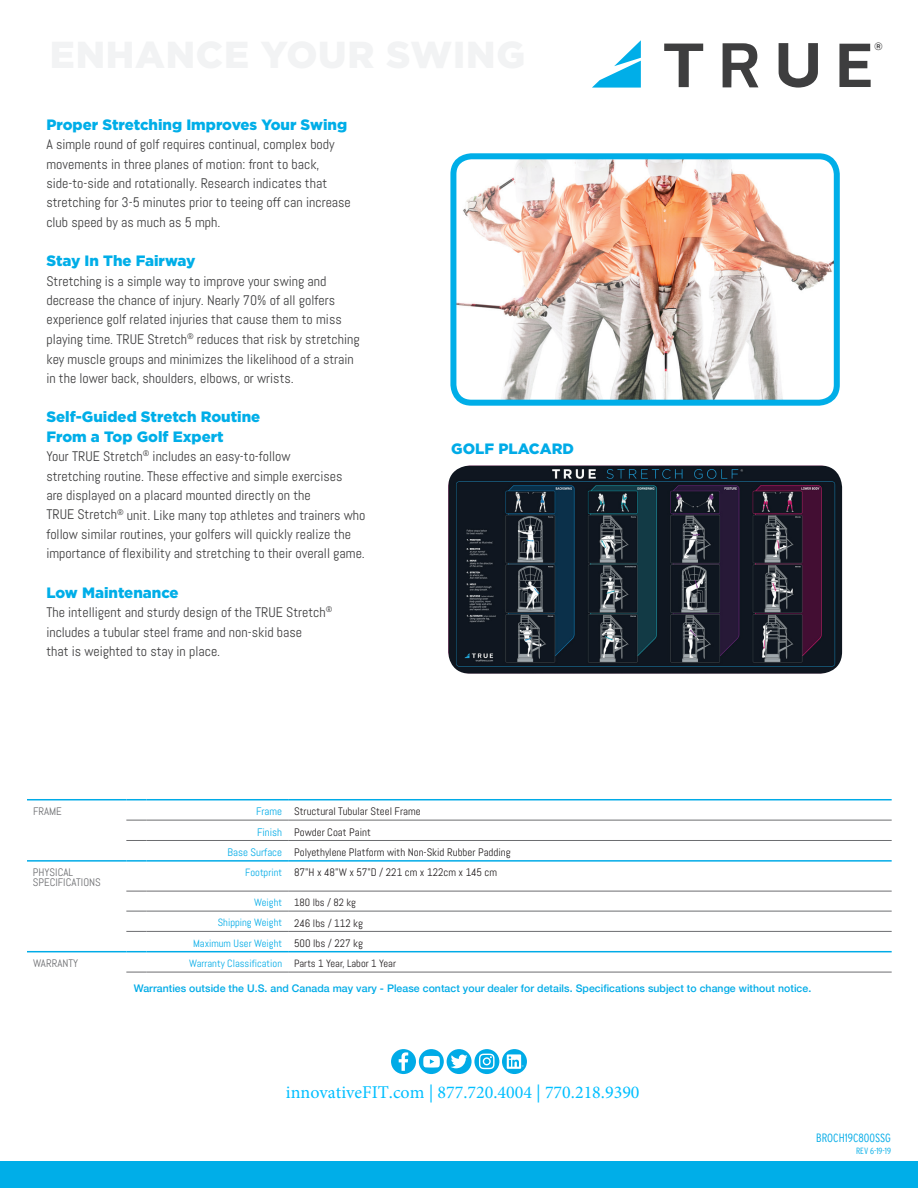
<style>
.page{position:relative;width:918px;height:1188px;background:#fff}
.page>*{position:absolute;margin:0;border:0;box-sizing:border-box;transform-origin:0 0}
.t1{font:18px "Minion Pro";color:#00bfff}
.t2{font:900 15px/19.5px "Gotham";color:#00aee8}
.t3{font:900 15px "Gotham";color:#00abe7}
.t4{font:13.8px/19.5px "Abel";color:#3e3e3f}
.t5{font:300 condensed 12px "Interstate";color:#00abe7}
.t6{font:10.8px "Abel";color:#231f20}
.t7{font:10.8px/9.9px "Abel";color:#6c6d70}
.t8{font:500 10.5px "Helvetica Neue";letter-spacing:.005em;color:#00abe7}
.t9{font:10.5px "Abel";color:#00abe7}
.t10{font:10.5px "Abel";color:#231f20}
.t11{font:700 10.5px "Gotham";color:#3e3e3f}
.t12{font:300 condensed 9px "Interstate";color:#00aee8}
.s1{color:#00abe7}
.s2{font-size:10.5px;color:#00abe7}
.s3{font-size:10.8px;color:#231f20}
.s4{color:#231f20}
</style>
<div class="page">
<div style="left:391px;top:1049px;width:25px;height:25px;background:#00abe7;border-radius:50%"></div>
<div style="left:419px;top:1049px;width:25px;height:25px;background:#00abe7;border-radius:50%"></div>
<div style="left:447px;top:1049px;width:25px;height:25px;background:#00abe7;border-radius:50%"></div>
<svg style="left:474px;top:1049px;width:25px;height:25px"></svg>
<svg style="left:502px;top:1049px;width:25px;height:25px"></svg>
<svg style="left:507px;top:1054px;width:17px;height:15px"></svg>
<svg style="left:423px;top:1056px;width:17px;height:12px"></svg>
<svg style="left:451px;top:1055px;width:17px;height:13px"></svg>
<svg style="left:479px;top:1054px;width:16px;height:15px"></svg>
<svg style="left:399px;top:1052px;width:9px;height:19px"></svg>
<svg style="left:592px;top:40px;width:49px;height:48px"></svg>
<svg style="left:779px;top:43px;width:39px;height:45px"></svg>
<svg style="left:839px;top:44px;width:32px;height:43px"></svg>
<svg style="left:664px;top:44px;width:39px;height:43px"></svg>
<svg style="left:723px;top:43px;width:35px;height:44px"></svg>
<div style="left:0;top:1161px;width:918px;height:27px;background:#00aee8"></div>
<svg style="left:126px;top:820px;width:21px;height:1px"></svg>
<hr style="left:147px;top:820px;width:141px;height:1px;background:#6c6d70">
<hr style="left:288px;top:820px;width:604px;height:1px;background:#6c6d70">
<svg style="left:126px;top:840px;width:21px;height:1px"></svg>
<hr style="left:147px;top:840px;width:141px;height:1px;background:#6c6d70">
<hr style="left:288px;top:840px;width:604px;height:1px;background:#6c6d70">
<svg style="left:126px;top:891px;width:21px;height:1px"></svg>
<hr style="left:147px;top:891px;width:141px;height:1px;background:#6c6d70">
<hr style="left:288px;top:891px;width:604px;height:1px;background:#6c6d70">
<svg style="left:126px;top:911px;width:21px;height:1px"></svg>
<hr style="left:147px;top:911px;width:141px;height:1px;background:#6c6d70">
<hr style="left:288px;top:911px;width:604px;height:1px;background:#6c6d70">
<svg style="left:126px;top:931px;width:21px;height:1px"></svg>
<hr style="left:147px;top:931px;width:141px;height:1px;background:#6c6d70">
<hr style="left:288px;top:931px;width:604px;height:1px;background:#6c6d70">
<svg style="left:126px;top:972px;width:21px;height:1px"></svg>
<hr style="left:147px;top:972px;width:141px;height:1px;background:#6c6d70">
<hr style="left:288px;top:972px;width:604px;height:1px;background:#6c6d70">
<hr style="left:27px;top:799px;width:99px;height:1px;background:#00abe7">
<svg style="left:126px;top:799px;width:21px;height:1px"></svg>
<hr style="left:147px;top:799px;width:141px;height:1px;background:#00abe7">
<hr style="left:288px;top:799px;width:604px;height:1px;background:#00abe7">
<hr style="left:27px;top:860px;width:99px;height:2px;background:#00abe7">
<hr style="left:126px;top:860px;width:21px;height:2px;background:#00abe7">
<hr style="left:147px;top:860px;width:141px;height:2px;background:#00abe7">
<hr style="left:288px;top:860px;width:604px;height:2px;background:#00abe7">
<hr style="left:27px;top:951px;width:99px;height:1px;background:#00abe7">
<svg style="left:126px;top:951px;width:21px;height:1px"></svg>
<hr style="left:147px;top:951px;width:141px;height:1px;background:#00abe7">
<hr style="left:288px;top:951px;width:604px;height:1px;background:#00abe7">
<img style="left:448px;top:465px;width:394px;height:209px">
<img style="left:457px;top:160px;width:376px;height:239px">
<div style="left:450px;top:153px;width:390px;height:253px;border:6px solid #00aee8;border-radius:18px"></div>
<p class="t2" style="left:46px;top:114px;width:302px">Proper Stretching Improves Your Swing</p>
<p class="t4" style="left:46px;top:135px;width:306px">A simple round of golf requires continual, complex body movements in three planes of motion: front to back, side-to-side and rotationally. Research indicates that stretching for 3-5 minutes prior to teeing off can increase club speed by as much as 5 mph.</p>
<p class="t2" style="left:46px;top:251px;width:151px">Stay In The Fairway</p>
<p class="t4" style="left:46px;top:271px;width:315px">Stretching is a simple way to improve your swing and decrease the chance of injury. Nearly 70% of all golfers experience golf related injuries that cause them to miss playing time. TRUE Stretch<sup>®</sup> reduces that risk by stretching key muscle groups and minimizes the likelihood of a strain in the lower back, shoulders, elbows, or wrists.</p>
<p class="t2" style="left:46px;top:407px;width:216px">Self-Guided Stretch Routine<br>From a Top Golf Expert</p>
<p class="t4" style="left:46px;top:447px;width:321px">Your TRUE Stretch<sup>®</sup> includes an easy-to-follow<br>stretching routine. These effective and simple exercises<br>are displayed on a placard mounted directly on the<br>TRUE Stretch<sup>®</sup> unit. Like many top athletes and trainers who follow similar routines, your golfers will quickly realize the importance of flexibility and stretching to their overall game.</p>
<p class="t2" style="left:46px;top:582px;width:134px">Low Maintenance</p>
<p class="t4" style="left:46px;top:603px;width:288px">The intelligent and sturdy design of the TRUE Stretch<sup>® </sup>includes a tubular steel frame and non-skid base<br>that is weighted to stay in place.</p>
<p class="t3" style="left:451px;top:440px;width:124px">GOLF PLACARD</p>
<p class="t7" style="left:33px;top:807px;width:30px">FRAME</p>
<p class="t6" style="left:256px;top:805px;width:166px"><span class="s1">Frame</span> Structural Tubular Steel Frame</p>
<p class="t6" style="left:257px;top:825px;width:115px"><span class="s1">Finish</span> Powder Coat Paint</p>
<p class="t6" style="left:228px;top:845px;width:285px"><span class="s1">Base Surface</span> Polyethylene Platform with Non-Skid Rubber Padding</p>
<p class="t7" style="left:33px;top:868px;width:69px">PHYSICAL<br>SPECIFICATIONS</p>
<p class="t6" style="left:245px;top:866px;width:254px"><span class="s2">Footprint</span> 87"H x 48"W x 57"D / 221 cm x 122cm x 145 cm</p>
<p class="t10" style="left:254px;top:896px;width:103px"><span class="s1">Weight</span> 180 lbs / 82 kg</p>
<p class="t9" style="left:218px;top:916px;width:147px">Shipping Weight <span class="s3">246 lbs / 112 kg</span></p>
<p class="t9" style="left:193px;top:936px;width:171px">Maximum User Weight <span class="s3">500 lbs / 227 kg</span></p>
<p class="t7" style="left:33px;top:959px;width:47px">WARRANTY</p>
<p class="t9" style="left:189px;top:957px;width:209px">Warranty Classification <span class="s4">Parts 1 Year, Labor 1 Year</span></p>
<p class="t8" style="left:134px;top:979px;width:679px">Warranties outside the U.S. and Canada may vary - Please contact your dealer for details. Specifications subject to change without notice.</p>
<h1 class="t1" style="left:286px;top:1081px;width:355px">innovativeFIT.com | 877.720.4004 | 770.218.9390</h1>
<p class="t11" style="left:874px;top:40px;width:10px">®</p>
<p class="t5" style="left:816px;top:1131px;width:76px">BROCH19C800SSG</p>
<p class="t12" style="left:856px;top:1146px;width:36px">REV 6-19-19</p>
</div>
